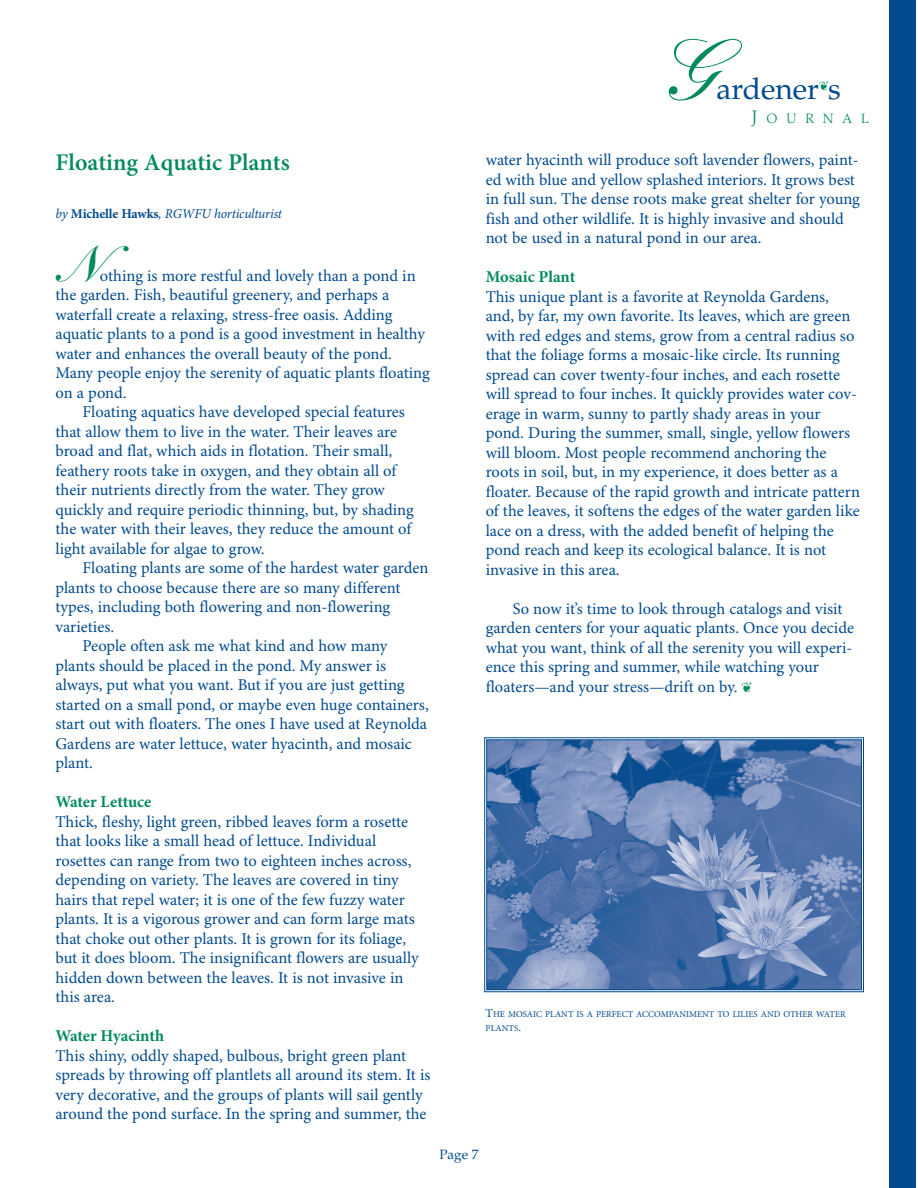
<style>
.page{position:relative;width:918px;height:1188px;background:#fff}
.page>*{position:absolute;margin:0;border:0;box-sizing:border-box;transform-origin:0 0}
.t1{font:500 84px "Kuenstler Script";color:#008a5e}
.t2{font:900 48px "Kuenstler Script";color:#008a5e}
.t3{font:30px "Palatino";color:#004a8d}
.t4{font:600 24px "Minion Pro";color:#008a5e}
.t5{font:16.5px/19.5px "Minion Pro";color:#004a8d}
.t6{font:700 16.5px "Minion Pro";letter-spacing:-.005em;color:#008a5e}
.t7{font:italic 13.5px "Minion Pro";letter-spacing:-.015em;color:#004a8d}
.t8{font:300 13.5px "Palatino";letter-spacing:.665em;color:#008a5e}
.t9{font:13.5px "Palatino";color:#004a8d}
.t10{font:9px/14.4px "Minion Pro";color:#004a8d}
.s1{font-size:18px}
.s2{font-weight:700;font-style:normal}
.s3{color:#008a5e}
.s4{font-size:12px}
</style>
<div class="page">
<div style="left:889px;top:0;width:27px;height:1188px;background:#004a8d"></div>
<img style="left:488px;top:741px;width:372px;height:247px">
<div style="left:484px;top:737px;width:380px;height:255px;border:1px solid #004a8d"></div>
<div style="left:486px;top:739px;width:376px;height:251px;border:1px solid #004a8d"></div>
<h1 class="t1" style="left:661px;top:40px;width:57px">G</h1>
<h3 class="t3" style="left:716px;top:77px;width:126px">ardener s</h3>
<p class="t8" style="left:752px;top:113px;width:119px"><span class="s1">J</span>OURNAL</p>
<h3 class="t4" style="left:56px;top:154px;width:236px">Floating Aquatic Plants</h3>
<p class="t7" style="left:56px;top:208px;width:228px">by <span class="s2">Michelle Hawks</span>, RGWFU horticulturist</p>
<h2 class="t2" style="left:56px;top:246px;width:75px">N</h2>
<p class="t5" style="left:100px;top:267px;width:317px">othing is more restful and lovely than a pond in</p>
<p class="t5" style="left:56px;top:287px;width:335px">the garden. Fish, beautiful greenery, and perhaps a</p>
<p class="t5" style="left:56px;top:306px;width:339px">waterfall create a relaxing, stress-free oasis. Adding</p>
<p class="t5" style="left:56px;top:326px;width:371px">aquatic plants to a pond is a good investment in healthy</p>
<p class="t5" style="left:56px;top:345px;width:338px">water and enhances the overall beauty of the pond.</p>
<p class="t5" style="left:56px;top:365px;width:376px">Many people enjoy the serenity of aquatic plants floating</p>
<p class="t5" style="left:56px;top:384px;width:73px">on a pond.</p>
<p class="t5" style="left:82px;top:404px;width:324px">Floating aquatics have developed special features</p>
<p class="t5" style="left:55px;top:423px;width:343px">that allow them to live in the water. Their leaves are</p>
<p class="t5" style="left:55px;top:443px;width:338px">broad and flat, which aids in flotation. Their small,</p>
<p class="t5" style="left:55px;top:462px;width:342px">feathery roots take in oxygen, and they obtain all of</p>
<p class="t5" style="left:55px;top:482px;width:331px">their nutrients directly from the water. They grow</p>
<p class="t5" style="left:55px;top:501px;width:360px">quickly and require periodic thinning, but, by shading</p>
<p class="t5" style="left:55px;top:521px;width:357px">the water with their leaves, they reduce the amount of</p>
<p class="t5" style="left:55px;top:540px;width:211px">light available for algae to grow.</p>
<p class="t5" style="left:82px;top:560px;width:348px">Floating plants are some of the hardest water garden</p>
<p class="t5" style="left:55px;top:579px;width:346px">plants to choose because there are so many different</p>
<p class="t5" style="left:55px;top:599px;width:336px">types, including both flowering and non-flowering</p>
<p class="t5" style="left:55px;top:618px;width:60px">varieties.</p>
<p class="t5" style="left:82px;top:638px;width:306px">People often ask me what kind and how many</p>
<p class="t5" style="left:55px;top:657px;width:332px">plants should be placed in the pond. My answer is</p>
<p class="t5" style="left:55px;top:677px;width:351px">always, put what you want. But if you are just getting</p>
<p class="t5" style="left:55px;top:696px;width:375px">started on a small pond, or maybe even huge containers,</p>
<p class="t5" style="left:55px;top:716px;width:373px">start out with floaters. The ones I have used at Reynolda</p>
<p class="t5" style="left:55px;top:735px;width:358px">Gardens are water lettuce, water hyacinth, and mosaic</p>
<p class="t5" style="left:55px;top:755px;width:39px">plant.</p>
<p class="t6" style="left:56px;top:796px;width:98px">Water Lettuce</p>
<p class="t5" style="left:56px;top:813px;width:365px">Thick, fleshy, light green, ribbed leaves form a rosette that looks like a small head of lettuce. Individual rosettes can range from two to eighteen inches across, depending on variety. The leaves are covered in tiny hairs that repel water; it is one of the few fuzzy water plants. It is a vigorous grower and can form large mats that choke out other plants. It is grown for its foliage, but it does bloom. The insignificant flowers are usually hidden down between the leaves. It is not invasive in this area.</p>
<p class="t6" style="left:56px;top:1030px;width:110px">Water Hyacinth</p>
<p class="t5" style="left:56px;top:1047px;width:377px">This shiny, oddly shaped, bulbous, bright green plant spreads by throwing off plantlets all around its stem. It is very decorative, and the groups of plants will sail gently around the pond surface. In the spring and summer, the</p>
<p class="t5" style="left:486px;top:151px;width:376px">water hyacinth will produce soft lavender flowers, paint&shy;ed with blue and yellow splashed interiors. It grows best in full sun. The dense roots make great shelter for young fish and other wildlife. It is highly invasive and should not be used in a natural pond in our area.</p>
<p class="t6" style="left:486px;top:271px;width:91px">Mosaic Plant</p>
<p class="t5" style="left:486px;top:288px;width:376px">This unique plant is a favorite at Reynolda Gardens, and, by far, my own favorite. Its leaves, which are green with red edges and stems, grow from a central radius so that the foliage forms a mosaic-like circle. Its running spread can cover twenty-four inches, and each rosette will spread to four inches. It quickly provides water cov&shy;erage in warm, sunny to partly shady areas in your pond. During the summer, small, single, yellow flowers will bloom. Most people recommend anchoring the roots in soil, but, in my experience, it does better as a floater. Because of the rapid growth and intricate pattern of the leaves, it softens the edges of the water garden like lace on a dress, with the added benefit of helping the pond reach and keep its ecological balance. It is not invasive in this area.</p>
<p class="t5" style="left:486px;top:600px;width:370px;text-indent:27px">So now it’s time to look through catalogs and visit garden centers for your aquatic plants. Once you decide what you want, think of all the serenity you will experi&shy;ence this spring and summer, while watching your floaters—and your stress—drift on by. <span class="s3">❦</span></p>
<p class="t10" style="left:486px;top:1007px;width:362px"><span class="s4">T</span>HE MOSAIC PLANT IS A PERFECT ACCOMPANIMENT TO LILIES AND OTHER WATER<br>PLANTS<span class="s4">.</span></p>
<p class="t9" style="left:439px;top:1149px;width:41px">Page 7</p>
</div>
